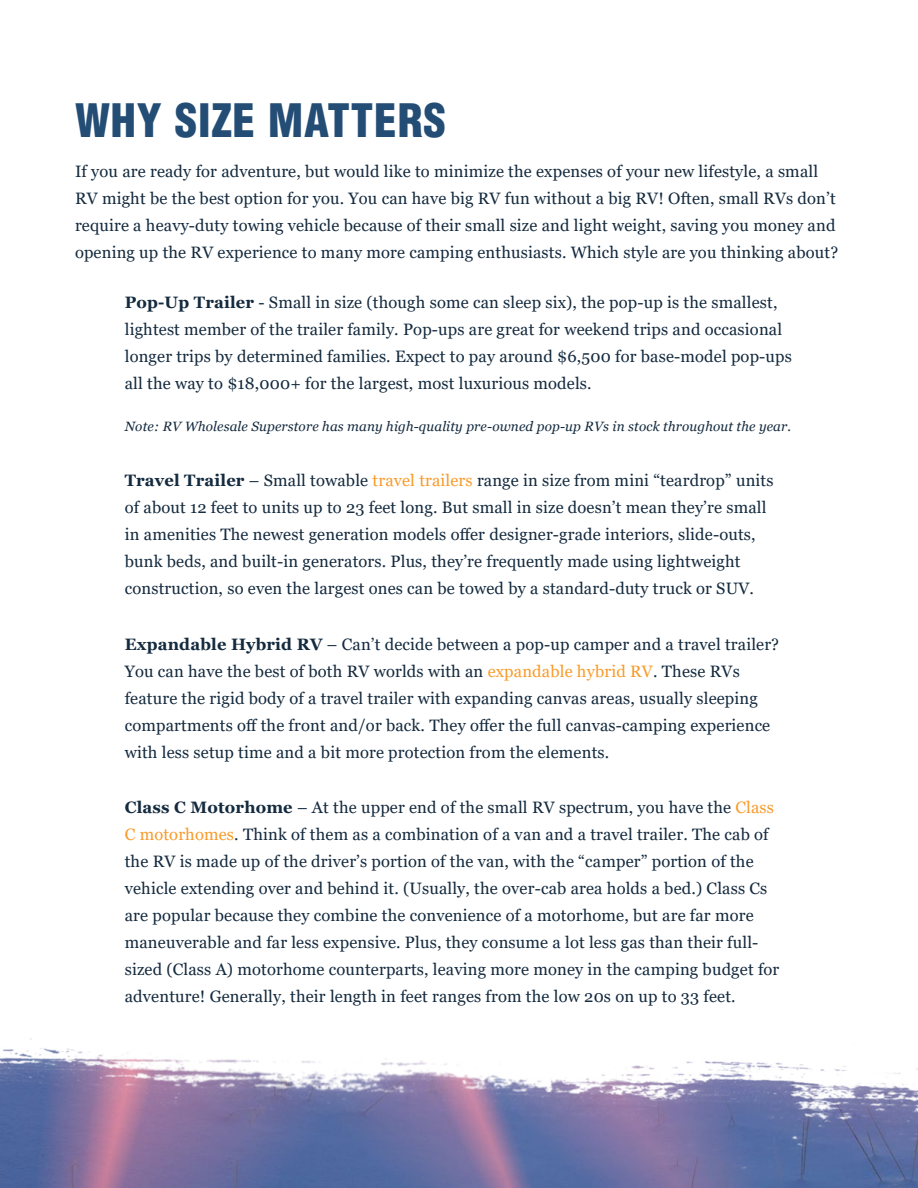
<style>
.page{position:relative;width:918px;height:1188px;background:#fff}
.page>*{position:absolute;margin:0;border:0;box-sizing:border-box;transform-origin:0 0}
.t1{font:900 condensed 45px "Helvetica LT Std";letter-spacing:.02em;color:#234d75}
.t2{font:16.5px/27px "Georgia";letter-spacing:.01em;color:#142a3e}
.t3{font:italic 13.5px "Georgia";letter-spacing:.01em;color:#142a3e}
.s1{font-weight:700}
.s2{color:#f99b2a}
</style>
<div class="page">
<img style="left:0;top:1038px;width:918px;height:150px">
<h1 class="t1" style="left:75px;top:92px;width:373px">WHY SIZE MATTERS</h1>
<p class="t2" style="left:75px;top:159px;width:765px">If you are ready for adventure, but would like to minimize the expenses of your new lifestyle, a small RV might be the best option for you. You can have big RV fun without a big RV! Often, small RVs don’t require a heavy-duty towing vehicle because of their small size and light weight, saving you money and opening up the RV experience to many more camping enthusiasts. Which style are you thinking about?</p>
<p class="t2" style="left:125px;top:289px;width:669px"><span class="s1">Pop-Up Trailer</span> - Small in size (though some can sleep six), the pop-up is the smallest, lightest member of the trailer family. Pop-ups are great for weekend trips and occasional longer trips by determined families. Expect to pay around $6,500 for base-model pop-ups all the way to $18,000+ for the largest, most luxurious models.</p>
<p class="t3" style="left:125px;top:418px;width:668px">Note: RV Wholesale Superstore has many high-quality pre-owned pop-up RVs in stock throughout the year.</p>
<p class="t2" style="left:125px;top:468px;width:650px"><span class="s1">Travel Trailer</span> – Small towable <span class="s2">travel trailers</span> range in size from mini “teardrop” units of about 12 feet to units up to 23 feet long. But small in size doesn’t mean they’re small in amenities The newest generation models offer designer-grade interiors, slide-outs, bunk beds, and built-in generators. Plus, they’re frequently made using lightweight construction, so even the largest ones can be towed by a standard-duty truck or SUV.</p>
<p class="t2" style="left:125px;top:631px;width:656px"><span class="s1">Expandable Hybrid RV</span> – Can’t decide between a pop-up camper and a travel trailer?<br>You can have the best of both RV worlds with an <span class="s2">expandable hybrid RV</span>. These RVs feature the rigid body of a travel trailer with expanding canvas areas, usually sleeping compartments off the front and/or back. They offer the full canvas-camping experience with less setup time and a bit more protection from the elements.</p>
<p class="t2" style="left:125px;top:795px;width:656px"><span class="s1">Class C Motorhome</span> – At the upper end of the small RV spectrum, you have the <span class="s2">Class C motorhomes</span>. Think of them as a combination of a van and a travel trailer. The cab of the RV is made up of the driver’s portion of the van, with the “camper” portion of the vehicle extending over and behind it. (Usually, the over-cab area holds a bed.) Class Cs are popular because they combine the convenience of a motorhome, but are far more maneuverable and far less expensive. Plus, they consume a lot less gas than their full&shy;sized (Class A) motorhome counterparts, leaving more money in the camping budget for adventure! Generally, their length in feet ranges from the low 20s on up to 33 feet.</p>
</div>
